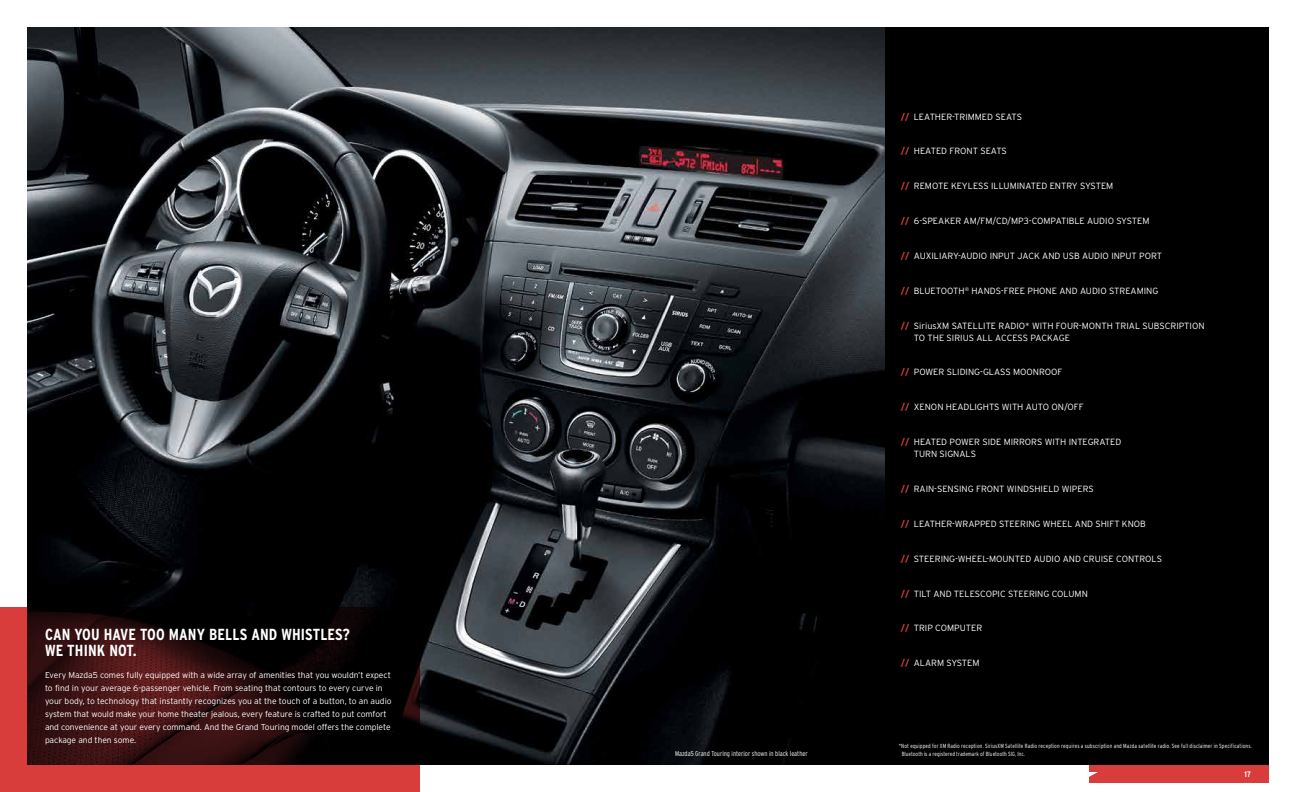
<style>
.page{position:relative;width:1296px;height:792px;background:#fff}
.page>*{position:absolute;margin:0;border:0;box-sizing:border-box;transform-origin:0 0}
.t1{font:700 condensed 16px "Interstate";color:#fff}
.t2{font:300 9px "Interstate";color:#fff}
.t3{font:300 8.5px/13px "Interstate";letter-spacing:-.005em;color:#fff}
.t4{font:700 condensed 8px "Interstate";color:#fff}
.t5{font:300 condensed 7px "Interstate";color:#fff}
.t6{font:300 condensed 6px/8.3px "Interstate";letter-spacing:.015em;color:#fff}
.s1{font-weight:700;color:#d83d3c}
</style>
<div class="page">
<img style="left:27px;top:27px;width:858px;height:738px">
<div style="left:885px;top:27px;width:384px;height:738px;background:#000"></div>
<svg style="left:0;top:608px;width:420px;height:184px;background:#451414"></svg>
<div style="left:1089px;top:765px;width:180px;height:18px;background:#d83d3c"></div>
<h1 class="t1" style="left:45px;top:625px;width:9px">CAN</h1>
<h1 class="t1" style="left:75px;top:625px;width:10px">YOU</h1>
<h1 class="t1" style="left:104px;top:625px;width:9px">HAVE</h1>
<h1 class="t1" style="left:140px;top:625px;width:9px">TOO</h1>
<h1 class="t1" style="left:169px;top:625px;width:20px">MANY</h1>
<h1 class="t1" style="left:209px;top:625px;width:9px">BELLS</h1>
<h1 class="t1" style="left:251px;top:625px;width:10px">AND</h1>
<h1 class="t1" style="left:281px;top:625px;width:19px">WHISTLES</h1>
<h1 class="t1" style="left:343px;top:625px;width:9px">?</h1>
<h1 class="t1" style="left:45px;top:641px;width:31px">WE THIN</h1>
<h1 class="t1" style="left:97px;top:641px;width:41px">K NOT.</h1>
<p class="t3" style="left:45px;top:669px;width:348px">EVERY MAZDA5 COMES FULLY EQUIPPED WITH A WIDE ARRAY OF AMENITIES THAT YOU WOULDN’T EXPECT TO FIND IN YOUR AVERAGE 6-PASSENGER VEHICLE. FROM SEATING THAT CONTOURS TO EVERY CURVE IN YOUR BODY, TO TECHNOLOGY THAT INSTANTLY RECOGNIZES YOU AT THE TOUCH OF A BUTTON, TO AN AUDIO SYSTEM THAT WOULD MAKE YOUR HOME THEATER JEALOUS, EVERY FEATURE IS CRAFTED TO PUT COMFORT AND CONVENIENCE AT YOUR EVERY COMMAND. AND THE GRAND TOURING MODEL OFFERS THE COMPLETE PACKAGE AND THEN SOME.</p>
<p class="t5" style="left:675px;top:749px;width:134px">Mazda5 Grand Touring interior shown in black leather</p>
<p class="t2" style="left:901px;top:111px;width:25px"><span class="s1">//</span> LEATHE</p>
<p class="t2" style="left:946px;top:111px;width:26px">R-TRIMMED</p>
<p class="t2" style="left:996px;top:111px;width:7px">SEATS</p>
<p class="t2" style="left:901px;top:146px;width:26px"><span class="s1">//</span> HEATED</p>
<p class="t2" style="left:950px;top:146px;width:18px">FRONT</p>
<p class="t2" style="left:980px;top:146px;width:7px">SEATS</p>
<p class="t2" style="left:901px;top:181px;width:16px"><span class="s1">//</span> REMOTE</p>
<p class="t2" style="left:951px;top:181px;width:12px">KEYLESS</p>
<p class="t2" style="left:991px;top:181px;width:6px">ILLUMINATED</p>
<p class="t2" style="left:1050px;top:181px;width:7px">ENT</p>
<p class="t2" style="left:1066px;top:181px;width:21px">RY SYSTEM</p>
<p class="t2" style="left:901px;top:215px;width:28px"><span class="s1">//</span> 6-SPEA</p>
<p class="t2" style="left:944px;top:215px;width:94px">KER AM/FM/CD/MP3-COMPATIBLE</p>
<p class="t2" style="left:1087px;top:215px;width:7px">AUDIO</p>
<p class="t2" style="left:1116px;top:215px;width:7px">SYSTEM</p>
<p class="t2" style="left:901px;top:250px;width:25px"><span class="s1">//</span> AUXILIA</p>
<p class="t2" style="left:948px;top:250px;width:20px">RY-AUDIO</p>
<p class="t2" style="left:990px;top:250px;width:6px">INPUT</p>
<p class="t2" style="left:1018px;top:250px;width:7px">JAC</p>
<p class="t2" style="left:1034px;top:250px;width:15px">K AND</p>
<p class="t2" style="left:1063px;top:250px;width:26px">USB AUDIO</p>
<p class="t2" style="left:1111px;top:250px;width:6px">INPUT</p>
<p class="t2" style="left:1139px;top:250px;width:22px">PO RT</p>
<p class="t2" style="left:901px;top:285px;width:26px"><span class="s1">//</span> BLUETOOTH</p>
<p class="t2" style="left:965px;top:285px;width:14px"><sup>®</sup> HANDS</p>
<p class="t2" style="left:1001px;top:285px;width:34px">-FREE PHONE</p>
<p class="t2" style="left:1059px;top:285px;width:7px">AND</p>
<p class="t2" style="left:1080px;top:285px;width:7px">AUDIO</p>
<p class="t2" style="left:1109px;top:285px;width:23px">STREAMIN</p>
<p class="t2" style="left:1152px;top:285px;width:7px">G</p>
<p class="t2" style="left:901px;top:320px;width:62px"><span class="s1">//</span> SIRIUSXM SATELLITE</p>
<p class="t2" style="left:999px;top:320px;width:7px">RADIO</p>
<p class="t2" style="left:1025px;top:320px;width:13px">* WITH</p>
<p class="t2" style="left:1056px;top:320px;width:33px">FOU R-MONTH</p>
<p class="t2" style="left:1115px;top:320px;width:17px">TRIAL</p>
<p class="t2" style="left:1143px;top:320px;width:7px">SUBSC</p>
<p class="t2" style="left:1171px;top:320px;width:12px">RIPTION</p>
<p class="t2" style="left:914px;top:332px;width:20px">TO THE</p>
<p class="t2" style="left:947px;top:332px;width:19px">SIRIUS</p>
<p class="t2" style="left:977px;top:332px;width:31px">ALL ACCESS</p>
<p class="t2" style="left:1030px;top:332px;width:7px">PAC</p>
<p class="t2" style="left:1047px;top:332px;width:23px">KAGE</p>
<p class="t2" style="left:901px;top:367px;width:26px"><span class="s1">//</span> POWE</p>
<p class="t2" style="left:939px;top:367px;width:14px">R SLIDIN</p>
<p class="t2" style="left:974px;top:367px;width:21px">G-GLASS</p>
<p class="t2" style="left:1013px;top:367px;width:8px">MOON</p>
<p class="t2" style="left:1039px;top:367px;width:25px">ROOF</p>
<p class="t2" style="left:901px;top:402px;width:26px"><span class="s1">//</span> XENON</p>
<p class="t2" style="left:946px;top:402px;width:6px">HEADLI</p>
<p class="t2" style="left:977px;top:402px;width:12px">GHTS</p>
<p class="t2" style="left:1002px;top:402px;width:7px">WITH</p>
<p class="t2" style="left:1026px;top:402px;width:7px">AUTO</p>
<p class="t2" style="left:1052px;top:402px;width:34px">ON/OFF</p>
<p class="t2" style="left:901px;top:437px;width:26px"><span class="s1">//</span> HEATED</p>
<p class="t2" style="left:950px;top:437px;width:7px">POWE</p>
<p class="t2" style="left:974px;top:437px;width:14px">R SIDE</p>
<p class="t2" style="left:1004px;top:437px;width:48px">MI RRORS WITH</p>
<p class="t2" style="left:1069px;top:437px;width:6px">INTE</p>
<p class="t2" style="left:1088px;top:437px;width:18px">GRATED</p>
<p class="t2" style="left:914px;top:449px;width:46px">TURNSIGNALS</p>
<p class="t2" style="left:901px;top:483px;width:15px"><span class="s1">//</span> RAIN</p>
<p class="t2" style="left:934px;top:483px;width:9px">-SENSIN</p>
<p class="t2" style="left:968px;top:483px;width:26px">G FRONT</p>
<p class="t2" style="left:1007px;top:483px;width:7px">WINDSHIELD</p>
<p class="t2" style="left:1062px;top:483px;width:6px">WIPE</p>
<p class="t2" style="left:1083px;top:483px;width:12px">RS</p>
<p class="t2" style="left:901px;top:518px;width:25px"><span class="s1">//</span> LEATHE</p>
<p class="t2" style="left:946px;top:518px;width:29px">R-WRAPPED</p>
<p class="t2" style="left:999px;top:518px;width:6px">STEE</p>
<p class="t2" style="left:1020px;top:518px;width:30px">RING WHEEL</p>
<p class="t2" style="left:1075px;top:518px;width:7px">AND</p>
<p class="t2" style="left:1095px;top:518px;width:39px">SHI FT KNOB</p>
<p class="t2" style="left:901px;top:553px;width:64px"><span class="s1">//</span> STEERING-WHEEL</p>
<p class="t2" style="left:986px;top:553px;width:10px">-MOUNTED</p>
<p class="t2" style="left:1034px;top:553px;width:7px">AUDIO</p>
<p class="t2" style="left:1063px;top:553px;width:7px">AND</p>
<p class="t2" style="left:1083px;top:553px;width:17px">CRUISE</p>
<p class="t2" style="left:1116px;top:553px;width:7px">CONT</p>
<p class="t2" style="left:1140px;top:553px;width:12px">ROLS</p>
<p class="t2" style="left:901px;top:588px;width:40px"><span class="s1">//</span> TILT AND</p>
<p class="t2" style="left:954px;top:588px;width:6px">TELESCOPI</p>
<p class="t2" style="left:1000px;top:588px;width:14px">C STEE</p>
<p class="t2" style="left:1029px;top:588px;width:30px">RING COLUMN</p>
<p class="t2" style="left:901px;top:623px;width:42px"><span class="s1">//</span> TRIP COMPUTE</p>
<p class="t2" style="left:976px;top:623px;width:7px">R</p>
<p class="t2" style="left:901px;top:658px;width:57px"><span class="s1">//</span> ALARM SYSTEM</p>
<p class="t6" style="left:902px;top:741px;width:352px;text-indent:-3px">*Not equipped for XM Radio reception. SiriusXM Satellite Radio reception requires a subscription and Mazda satellite radio. See full disclaimer in Specifications.<br>Bluetooth is a registered trademark of Bluetooth SIG, Inc.</p>
<p class="t4" style="left:1244px;top:769px;width:8px">17</p>
</div>
